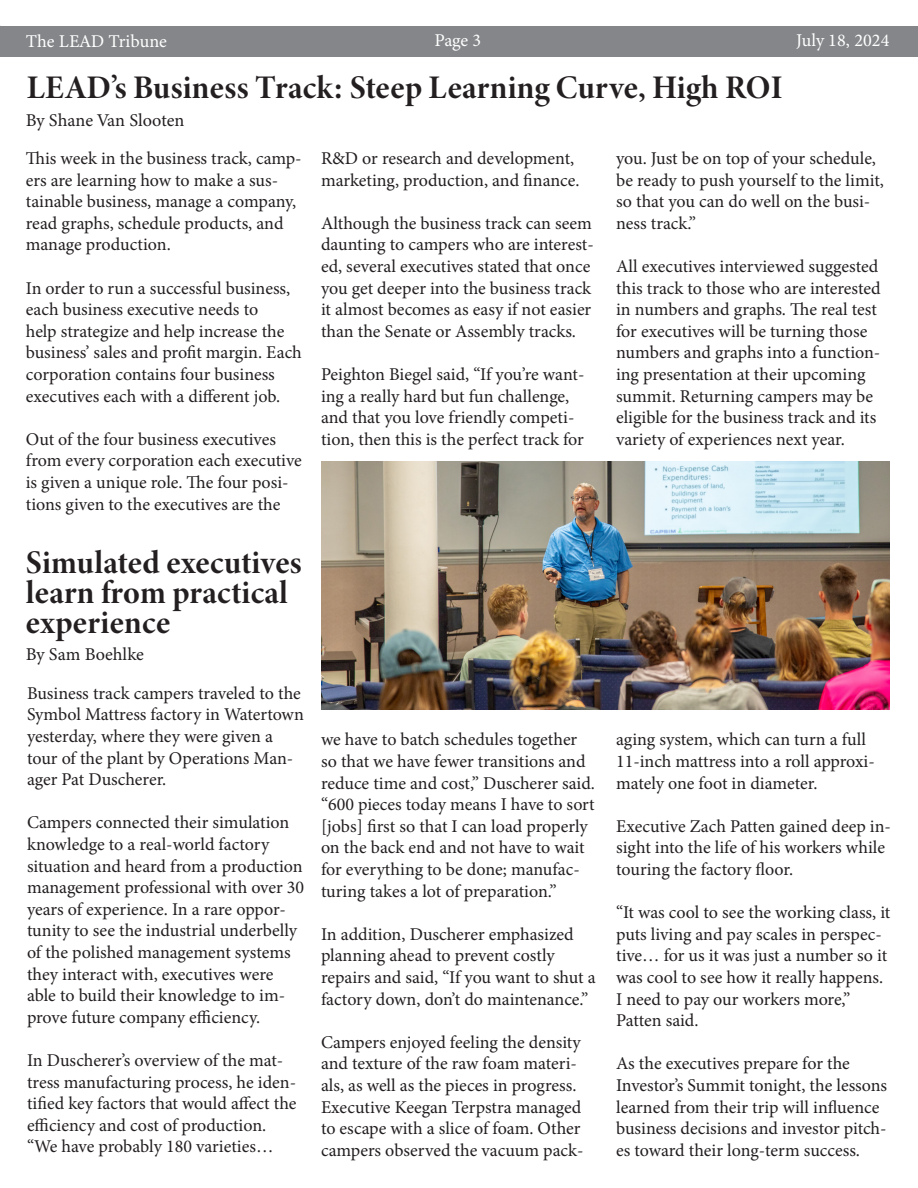
<style>
.page{position:relative;width:918px;height:1188px;background:#fff}
.page>*{position:absolute;margin:0;border:0;box-sizing:border-box;transform-origin:0 0}
.News_Title{font:33px/30px "Minion Variable Concept";letter-spacing:.005em;color:#231f20}
.t1{font:18px/21.6px "Minion Pro";letter-spacing:-.005em;color:#231f20}
.Body_Text{font:18px "Minion Variable Concept";color:#fff}
.Body_Text-2{font:18px "Minion Variable Concept";color:#231f20}
</style>
<div class="page">
<div style="left:0;top:26px;width:918px;height:30px;background:#848689"></div>
<img style="left:321px;top:461px;width:568px;height:249px">
<p class="Body_Text" style="left:26px;top:28px;width:143px">The LEAD Tribune</p>
<p class="Body_Text" style="left:434px;top:28px;width:48px">Page 3</p>
<p class="Body_Text" style="left:796px;top:28px;width:95px">July 18, 2024</p>
<p class="News_Title" style="left:27px;top:72px;width:757px">LEAD’s Business Track: Steep Learning Curve, High ROI</p>
<p class="Body_Text-2" style="left:26px;top:107px;width:160px">By Shane Van Slooten</p>
<p class="t1" style="left:26px;top:148px;width:277px">This week in the business track, camp&shy;ers are learning how to make a sus&shy;tainable business, manage a company, read graphs, schedule products, and manage production.</p>
<p class="t1" style="left:26px;top:277px;width:277px">In order to run a successful business, each business executive needs to<br>help strategize and help increase the business’ sales and profit margin. Each corporation contains four business executives each with a different job.</p>
<p class="t1" style="left:26px;top:428px;width:277px">Out of the four business executives from every corporation each executive is given a unique role. The four posi&shy;tions given to the executives are the</p>
<p class="News_Title" style="left:26px;top:547px;width:278px">Simulated executives learn from practical experience</p>
<p class="Body_Text-2" style="left:26px;top:642px;width:120px">By Sam Boehlke</p>
<p class="t1" style="left:27px;top:682px;width:278px">Business track campers traveled to the Symbol Mattress factory in Watertown yesterday, where they were given a tour of the plant by Operations Man&shy;ager Pat Duscherer.</p>
<p class="t1" style="left:27px;top:812px;width:279px">Campers connected their simulation knowledge to a real-world factory situation and heard from a production management professional with over 30 years of experience. In a rare oppor&shy;tunity to see the industrial underbelly of the polished management systems they interact with, executives were able to build their knowledge to im&shy;prove future company efficiency.</p>
<p class="t1" style="left:27px;top:1050px;width:271px">In Duscherer’s overview of the mat&shy;tress manufacturing process, he iden&shy;tified key factors that would affect the efficiency and cost of production.</p>
<p class="t1" style="left:27px;top:1136px;width:248px">“We have probably 180 varieties…</p>
<p class="t1" style="left:321px;top:148px;width:260px">R&amp;D or research and development, marketing, production, and finance.</p>
<p class="t1" style="left:321px;top:212px;width:274px">Although the business track can seem daunting to campers who are interest&shy;ed, several executives stated that once you get deeper into the business track it almost becomes as easy if not easier than the Senate or Assembly tracks.</p>
<p class="t1" style="left:321px;top:364px;width:265px">Peighton Biegel said, “If you’re want&shy;ing a really hard but fun challenge, and that you love friendly competi&shy;tion, then this is the perfect track for</p>
<p class="t1" style="left:321px;top:729px;width:275px">we have to batch schedules together so that we have fewer transitions and reduce time and cost,” Duscherer said. “600 pieces today means I have to sort [jobs] first so that I can load properly on the back end and not have to wait for everything to be done; manufac&shy;turing takes a lot of preparation.”</p>
<p class="t1" style="left:321px;top:923px;width:276px">In addition, Duscherer emphasized planning ahead to prevent costly repairs and said, “If you want to shut a factory down, don’t do maintenance.”</p>
<p class="t1" style="left:321px;top:1031px;width:264px">Campers enjoyed feeling the density and texture of the raw foam materi&shy;als, as well as the pieces in progress.<br>Executive Keegan Terpstra managed to escape with a slice of foam. Other campers observed the vacuum pack-</p>
<p class="t1" style="left:616px;top:148px;width:269px">you. Just be on top of your schedule, be ready to push yourself to the limit, so that you can do well on the busi&shy;ness track.”</p>
<p class="t1" style="left:616px;top:256px;width:266px">All executives interviewed suggested this track to those who are interested in numbers and graphs. The real test for executives will be turning those numbers and graphs into a function&shy;ing presentation at their upcoming summit. Returning campers may be eligible for the business track and its variety of experiences next year.</p>
<p class="t1" style="left:616px;top:729px;width:260px">aging system, which can turn a full<br>11-inch mattress into a roll approxi&shy;mately one foot in diameter.</p>
<p class="t1" style="left:616px;top:815px;width:276px">Executive Zach Patten gained deep in&shy;sight into the life of his workers while touring the factory floor.</p>
<p class="t1" style="left:616px;top:902px;width:276px">“It was cool to see the working class, it puts living and pay scales in perspec&shy;tive… for us it was just a number so it was cool to see how it really happens.<br>I need to pay our workers more,”<br>Patten said.</p>
<p class="t1" style="left:616px;top:1053px;width:273px">As the executives prepare for the Investor’s Summit tonight, the lessons learned from their trip will influence business decisions and investor pitch&shy;es toward their long-term success.</p>
</div>
